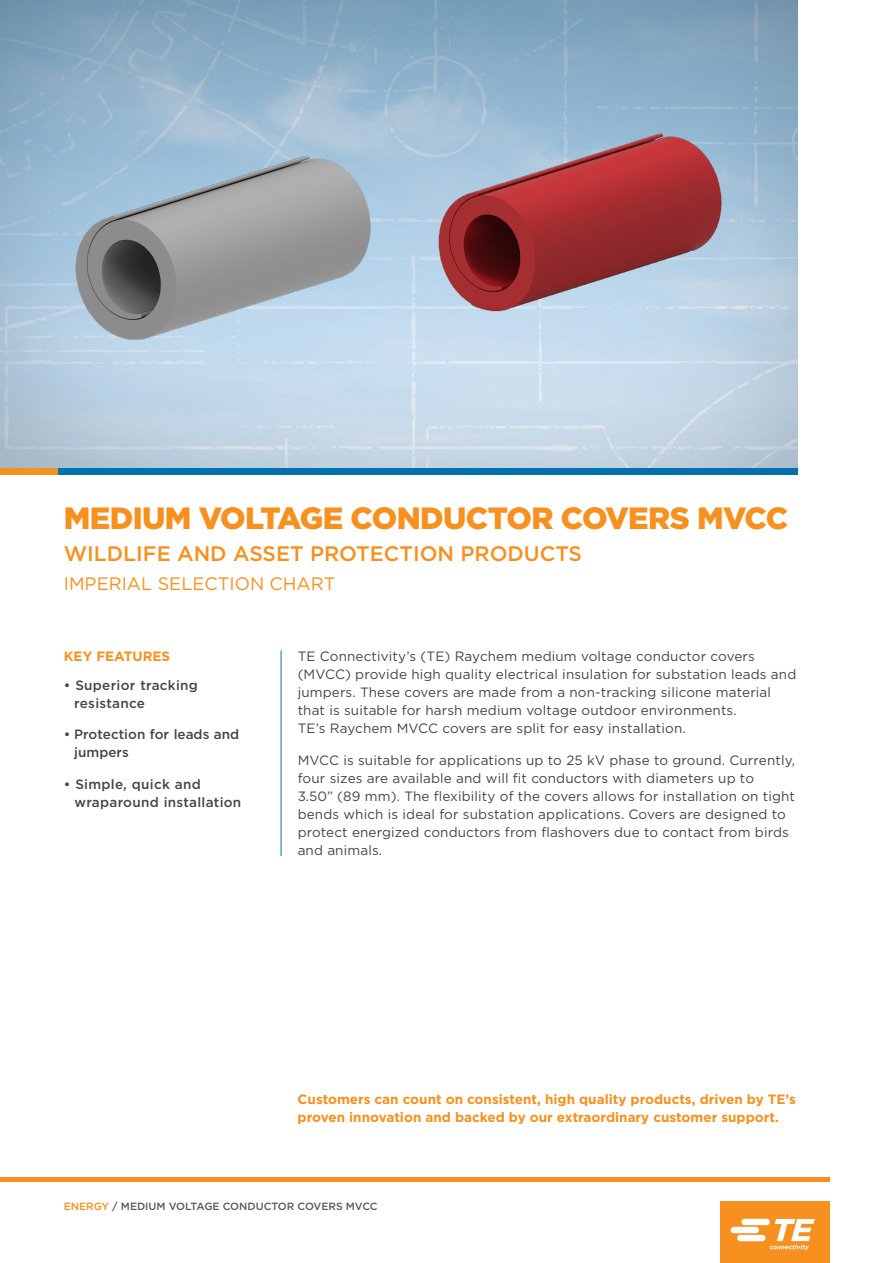
<style>
.page{position:relative;width:893px;height:1263px;background:#fff}
.page>*{position:absolute;margin:0;border:0;box-sizing:border-box;transform-origin:0 0}
.t1{font:900 30.75px "Gotham";letter-spacing:-.02em;color:#f7901e}
.t2{font:500 21px "Gotham";color:#f7901e}
.t3{font:18px "Gotham";color:#f7901e}
.t4{font:13.5px/18px "Gotham";letter-spacing:.01em;color:#464547}
.t5{font:700 13.5px/18px "Gotham";color:#f7901e}
.t6{font:500 13.5px/18px "Gotham";letter-spacing:.02em;color:#464547}
.t7{font:500 13.5px/18px "Gotham";color:#464547}
.t8{font:500 10.5px "Gotham";color:#58595b}
.s1{color:#f7901e}
</style>
<div class="page">
<hr style="left:281px;top:650px;width:1px;height:206px;background:#0073ae">
<div style="left:0;top:466px;width:58px;height:9px;background:#f7901e"></div>
<div style="left:58px;top:466px;width:739px;height:9px;background:#0073ae"></div>
<hr style="left:0;top:1177px;width:829px;height:4px;background:#f7901e">
<div style="left:720px;top:1201px;width:109px;height:62px;background:#f7901e"></div>
<svg style="left:731px;top:1219px;width:84px;height:31px"></svg>
<img style="left:0;top:0;width:797px;height:467px">
<img style="left:338px;top:42px;width:460px;height:362px">
<img style="left:15px;top:92px;width:416px;height:312px">
<h1 class="t1" style="left:64px;top:497px;width:726px">MEDIUM VOLTAGE CONDUCTOR COVERS MVCC</h1>
<h2 class="t2" style="left:64px;top:540px;width:520px">WILDLIFE AND ASSET PROTECTION PRODUCTS</h2>
<h3 class="t3" style="left:64px;top:572px;width:273px">IMPERIAL SELECTION CHART</h3>
<p class="t5" style="left:64px;top:647px;width:108px">KEY FEATURES</p>
<p class="t4" style="left:298px;top:647px;width:500px">TE Connectivity’s (TE) Raychem medium voltage conductor covers (MVCC) provide high quality electrical insulation for substation leads and jumpers. These covers are made from a non-tracking silicone material that is suitable for harsh medium voltage outdoor environments.<br>TE’s Raychem MVCC covers are split for easy installation.</p>
<p class="t4" style="left:298px;top:750px;width:499px">MVCC is suitable for applications up to 25 kV phase to ground. Currently, four sizes are available and will fit conductors with diameters up to<br>3.50” (89 mm). The flexibility of the covers allows for installation on tight bends which is ideal for substation applications. Covers are designed to protect energized conductors from flashovers due to contact from birds and animals.</p>
<p class="t6" style="left:74px;top:676px;width:125px;text-indent:-11px">• Superior tracking resistance</p>
<p class="t7" style="left:74px;top:725px;width:166px;text-indent:-11px">• Protection for leads and jumpers</p>
<p class="t6" style="left:75px;top:775px;width:168px;text-indent:-11px">• Simple, quick and wraparound installation</p>
<p class="t5" style="left:298px;top:1090px;width:500px">Customers can count on consistent, high quality products, driven by TE’s proven innovation and backed by our extraordinary customer support.</p>
<p class="t8" style="left:64px;top:1199px;width:315px"><span class="s1">ENERGY</span> / MEDIUM VOLTAGE CONDUCTOR COVERS MVCC</p>
</div>
